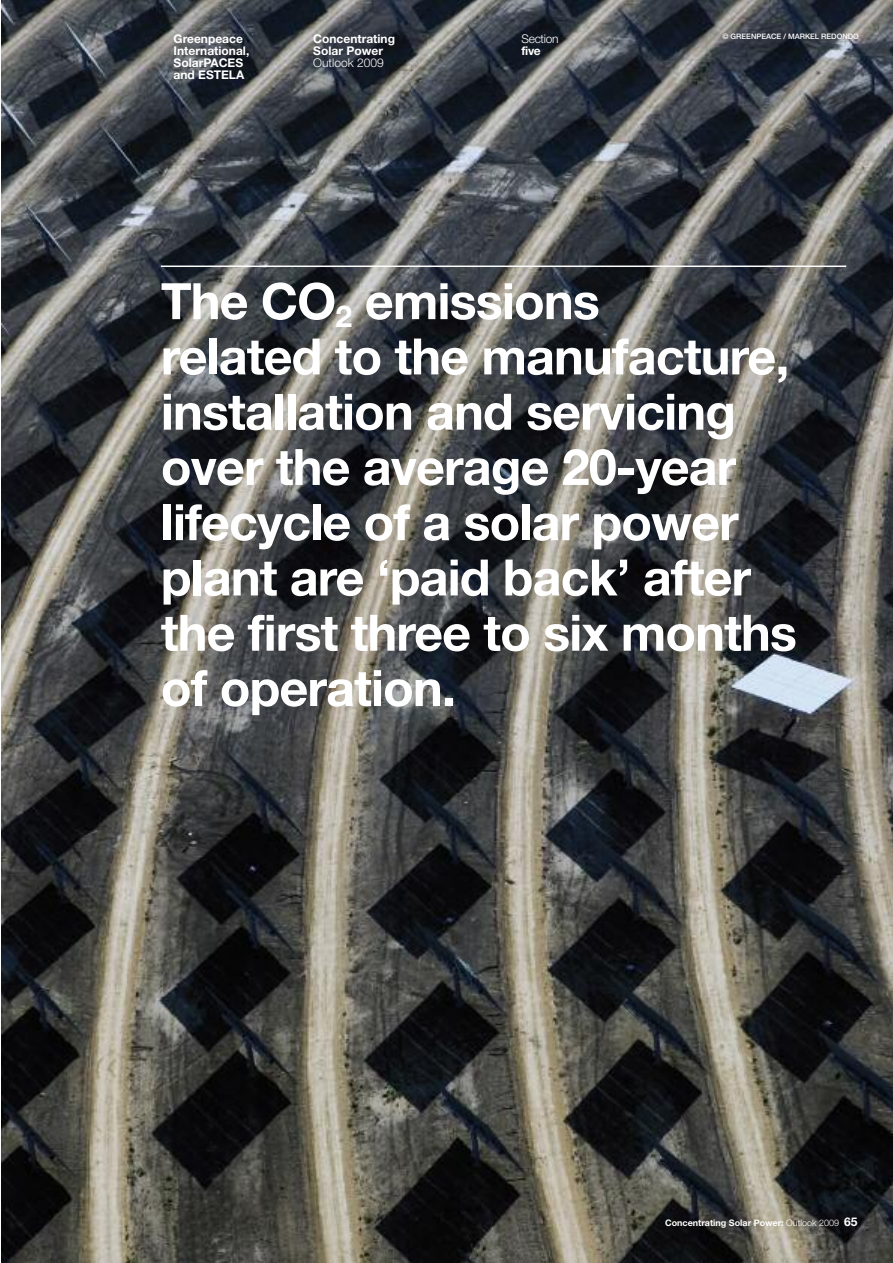
<style>
.page{position:relative;width:893px;height:1263px;background:#fff}
.page>*{position:absolute;margin:0;border:0;box-sizing:border-box;transform-origin:0 0}
.t1{font:700 50.25px/55.2px "Helvetica Neue LT Com";letter-spacing:-.015em;color:#fff}
.t2{font:700 12px/12px "Helvetica Neue LT Com";color:#fff}
.t3{font:300 12px "Helvetica Neue LT Com";color:#fff}
.t4{font:300 12px "Helvetica Neue LT Com";letter-spacing:-.03em;color:#fff}
.t5{font:700 9px "Helvetica Neue LT Com";color:#fff}
.t6{font:500 7.5px "Helvetica Neue LT Com";color:#fff}
.s1{font-weight:300}
.s2{font-size:12px}
</style>
<div class="page">
<img style="left:2px;top:0;width:891px;height:1263px">
<hr style="left:161px;top:265px;width:685px;height:2px;background:#fff">
<p class="t2" style="left:174px;top:32px;width:77px">Greenpeace<br>International,<br>SolarPACES and ESTELA</p>
<p class="t2" style="left:313px;top:32px;width:83px">Concentrating<br>Solar Power</p>
<p class="t3" style="left:313px;top:55px;width:72px">Outlook 2009</p>
<p class="t4" style="left:522px;top:31px;width:38px">Section</p>
<p class="t2" style="left:522px;top:44px;width:21px">five</p>
<p class="t6" style="left:722px;top:32px;width:138px">© GREENPEACE / MARKEL REDONDO</p>
<p class="t1" style="left:161px;top:272px;width:637px">The CO<sub>2</sub> emissions<br>related to the manufacture, installation and servicing over the average 20-year lifecycle of a solar power plant are ‘paid back’ after the first three to six months of operation.</p>
<p class="t5" style="left:665px;top:1217px;width:194px">Concentrating Solar Power: <span class="s1">Outlook 2009</span> <span class="s2">65</span></p>
</div>
